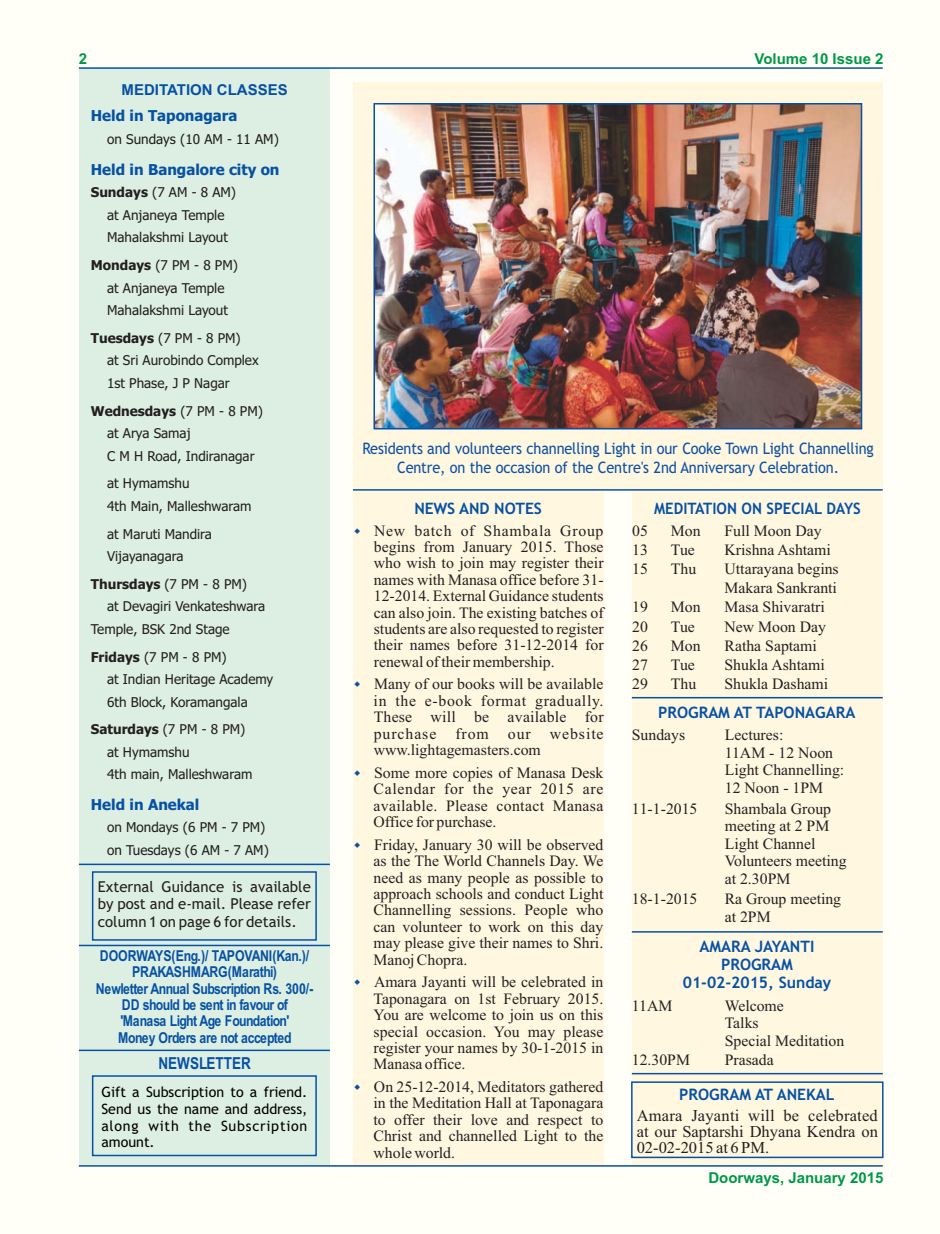
<style>
.page{position:relative;width:940px;height:1234px;background:#fff}
.page>*{position:absolute;margin:0;border:0;box-sizing:border-box;transform-origin:0 0}
.t1{font:16.5px/15.9px "Times New Roman";color:#231f20;text-align:justify}
.t2{font:700 16.5px "Arial Narrow";color:#0651a4}
.t3{font:15.75px/16.4px "Times New Roman";color:#231f20;text-align:justify}
.t4{font:15.75px/19.5px "Trebuchet MS";letter-spacing:-.01em;color:#0e51a4;text-align:center;scale:.92 1}
.t5{font:700 15.75px/18.1px "Trebuchet MS";color:#0651a4;text-align:center}
.t6{font:700 15.75px "Trebuchet MS";color:#0651a4;scale:.95 1}
.t7{font:700 15px/16.4px "Arial Narrow";letter-spacing:-.045em;color:#0651a4;text-align:center}
.t8{font:15px/17.4px "Trebuchet MS";color:#231f20;text-align:justify}
.t9{font:700 15px "Tahoma";color:#0651a4}
.t10{font:700 15px "Arial";color:#00984a}
.t11{font:700 15px "Arial";color:#0651a4}
.t12{font:14.25px/16.5px "Trebuchet MS";letter-spacing:.025em;color:#000001;text-align:justify}
.t13{font:13.5px/22.5px "Tahoma";color:#231f20}
.t14{font:700 13.5px "Tahoma";color:#231f20}
.s1{font-weight:700}
.s2{font-weight:400}
</style>
<div class="page">
<div style="left:0;top:0;width:940px;height:1233px;background:#fffef7"></div>
<div style="left:79px;top:68px;width:251px;height:1097px;background:#ddefe2"></div>
<hr style="left:79px;top:863px;width:251px;height:1px;background:#0651a4">
<div style="left:92px;top:871px;width:225px;height:69px;border:2px solid #0651a4"></div>
<div style="left:92px;top:1074px;width:225px;height:81px;border:2px solid #0651a4"></div>
<hr style="left:79px;top:1049px;width:251px;height:1px;background:#0651a4">
<hr style="left:79px;top:944px;width:251px;height:2px;background:#0651a4">
<hr style="left:79px;top:67px;width:803px;height:2px;background:#0651a4">
<div style="left:353px;top:490px;width:251px;height:675px;background:#fff7e0"></div>
<div style="left:632px;top:490px;width:250px;height:675px;background:#fff7e0"></div>
<div style="left:353px;top:82px;width:529px;height:408px;background:#fff7e0"></div>
<hr style="left:353px;top:489px;width:529px;height:1px;background:#0651a4">
<hr style="left:79px;top:1164px;width:803px;height:2px;background:#0651a4">
<img style="left:376px;top:106px;width:483px;height:320px">
<div style="left:373px;top:103px;width:489px;height:326px;border:2px solid #0651a4"></div>
<div style="left:631px;top:1081px;width:252px;height:76px;border:2px solid #0651a4"></div>
<hr style="left:632px;top:1072px;width:250px;height:2px;background:#0651a4">
<hr style="left:632px;top:930px;width:250px;height:2px;background:#0651a4">
<hr style="left:632px;top:696px;width:250px;height:2px;background:#0651a4">
<p class="t10" style="left:79px;top:53px;width:10px">2</p>
<p class="t10" style="left:754px;top:53px;width:130px">Volume 10 Issue 2</p>
<p class="t11" style="left:122px;top:84px;width:168px">MEDITATION CLASSES</p>
<p class="t9" style="left:91px;top:110px;width:148px">Held in Taponagara</p>
<p class="t13" style="left:107px;top:129px;width:173px">on Sundays (10 AM - 11 AM)</p>
<p class="t9" style="left:91px;top:163px;width:190px">Held in Bangalore city on</p>
<p class="t13" style="left:107px;top:182px;width:130px;text-indent:-16px"><span class="s1">Sundays</span> (7 AM - 8 AM) at Anjaneya Temple<br>Mahalakshmi Layout</p>
<p class="t13" style="left:91px;top:255px;width:149px;text-align:center"><span class="s1">Mondays</span> (7 PM - 8 PM) at Anjaneya Temple<br>Mahalakshmi Layout</p>
<p class="t13" style="left:107px;top:328px;width:153px;text-indent:-16px"><span class="s1">Tuesdays</span> (7 PM - 8 PM)<br>at Sri Aurobindo Complex<br>1st Phase, J P Nagar</p>
<p class="t13" style="left:107px;top:400px;width:157px;text-indent:-16px"><span class="s1">Wednesdays</span> (7 PM - 8 PM) at Arya Samaj<br>C M H Road, Indiranagar</p>
<p class="t13" style="left:107px;top:473px;width:146px">at Hymamshu<br>4th Main, Malleshwaram</p>
<p class="t13" style="left:107px;top:523px;width:106px">at Maruti Mandira<br>Vijayanagara</p>
<p class="t14" style="left:91px;top:578px;width:158px">Thursdays <span class="s2">(7 PM - 8 PM)</span></p>
<p class="t13" style="left:107px;top:596px;width:160px">at Devagiri Venkateshwara</p>
<p class="t13" style="left:91px;top:618px;width:140px">Temple, BSK 2nd Stage</p>
<p class="t13" style="left:107px;top:646px;width:168px;text-indent:-16px"><span class="s1">Fridays</span> (7 PM - 8 PM)<br>at Indian Heritage Academy<br>6th Block, Koramangala</p>
<p class="t13" style="left:107px;top:719px;width:147px;text-indent:-16px"><span class="s1">Saturdays</span> (7 PM - 8 PM) at Hymamshu<br>4th main, Malleshwaram</p>
<p class="t9" style="left:91px;top:797px;width:110px">Held in Anekal</p>
<p class="t13" style="left:107px;top:817px;width:163px">on Mondays (6 PM - 7 PM) on Tuesdays (6 AM - 7 AM)</p>
<p class="t8" style="left:98px;top:879px;width:215px">External Guidance is available by post and e-mail. Please refer column 1 on page 6 for details.</p>
<p class="t4" style="left:362px;top:439px;width:557px">Residents and volunteers channelling Light in our Cooke Town Light Channelling<br>Centre, on the occasion of the Centre's 2nd Anniversary Celebration.</p>
<p class="t5" style="left:414px;top:500px;width:129px">NEWS AND NOTES</p>
<p class="t6" style="left:654px;top:502px;width:219px">MEDITATION ON SPECIAL DAYS</p>
<p class="t3" style="left:374px;top:523px;width:231px">New batch of Shambala Group begins from January 2015. Those who wish to join may register their names with Manasa office before 31- 12-2014. External Guidance students can also join. The existing batches of students are also requested to register their names before 31-12-2014 for renewal of their membership.</p>
<p class="t3" style="left:374px;top:677px;width:231px">Many of our books will be available in the e-book format gradually.<br>These will be available for purchase from our website www.lightagemasters.com</p>
<p class="t3" style="left:373px;top:765px;width:231px">Some more copies of Manasa Desk Calendar for the year 2015 are available. Please contact Manasa Office for purchase.</p>
<p class="t3" style="left:373px;top:837px;width:231px">Friday, January 30 will be observed as the The World Channels Day. We need as many people as possible to approach schools and conduct Light Channelling sessions. People who can volunteer to work on this day may please give their names to Shri.<br>Manoj Chopra.</p>
<p class="t3" style="left:373px;top:975px;width:231px">Amara Jayanti will be celebrated in Taponagara on 1st February 2015.<br>You are welcome to join us on this special occasion. You may please register your names by 30-1-2015 in Manasa office.</p>
<p class="t3" style="left:373px;top:1079px;width:231px">On 25-12-2014, Meditators gathered in the Meditation Hall at Taponagara to offer their love and respect to Christ and channelled Light to the whole world.</p>
<p class="t3" style="left:632px;top:523px;width:17px">05</p>
<p class="t3" style="left:671px;top:523px;width:31px">Mon</p>
<p class="t3" style="left:724px;top:523px;width:99px">Full Moon Day</p>
<p class="t3" style="left:632px;top:542px;width:17px">13</p>
<p class="t3" style="left:671px;top:542px;width:25px">Tue</p>
<p class="t3" style="left:724px;top:542px;width:108px">Krishna Ashtami</p>
<p class="t3" style="left:632px;top:562px;width:17px">15</p>
<p class="t3" style="left:671px;top:562px;width:27px">Thu</p>
<p class="t3" style="left:724px;top:560px;width:116px;line-height:19.2px">Uttarayana begins<br>Makara Sankranti</p>
<p class="t3" style="left:632px;top:600px;width:17px">19</p>
<p class="t3" style="left:671px;top:600px;width:31px">Mon</p>
<p class="t3" style="left:724px;top:600px;width:102px">Masa Shivaratri</p>
<p class="t3" style="left:632px;top:619px;width:17px">20</p>
<p class="t3" style="left:671px;top:619px;width:25px">Tue</p>
<p class="t3" style="left:724px;top:619px;width:103px">New Moon Day</p>
<p class="t3" style="left:632px;top:638px;width:17px">26</p>
<p class="t3" style="left:671px;top:638px;width:31px">Mon</p>
<p class="t3" style="left:724px;top:638px;width:94px">Ratha Saptami</p>
<p class="t3" style="left:632px;top:657px;width:17px">27</p>
<p class="t3" style="left:671px;top:657px;width:25px">Tue</p>
<p class="t3" style="left:724px;top:657px;width:102px">Shukla Ashtami</p>
<p class="t3" style="left:632px;top:677px;width:17px">29</p>
<p class="t3" style="left:671px;top:677px;width:27px">Thu</p>
<p class="t3" style="left:724px;top:677px;width:105px">Shukla Dashami</p>
<p class="t5" style="left:658px;top:704px;width:199px">PROGRAM AT TAPONAGARA</p>
<p class="t3" style="left:632px;top:728px;width:55px">Sundays</p>
<p class="t3" style="left:725px;top:727px;width:121px;line-height:17.4px;text-align:left">Lectures:<br>11AM - 12 Noon<br>Light Channelling:<br>12 Noon - 1PM</p>
<p class="t3" style="left:632px;top:801px;width:67px">11-1-2015</p>
<p class="t3" style="left:725px;top:801px;width:123px;line-height:17.4px;text-align:left">Shambala Group meeting at 2 PM<br>Light Channel<br>Volunteers meeting at 2.30PM</p>
<p class="t3" style="left:632px;top:892px;width:67px">18-1-2015</p>
<p class="t3" style="left:725px;top:891px;width:118px;line-height:17.4px">Ra Group meeting at 2PM</p>
<p class="t5" style="left:683px;top:938px;width:150px">AMARA JAYANTI<br>PROGRAM<br>01-02-2015, Sunday</p>
<p class="t7" style="left:96px;top:948px;width:219px">DOORWAYS(Eng.)/ TAPOVANI(Kan.)/<br>PRAKASHMARG(Marathi)<br>Newletter Annual Subscription Rs. 300/-<br>DD should be sent in favour of<br>'Manasa Light Age Foundation'<br>Money Orders are not accepted</p>
<p class="t3" style="left:632px;top:998px;width:42px">11AM</p>
<p class="t3" style="left:725px;top:998px;width:121px;line-height:17.4px;text-align:left">Welcome<br>Talks<br>Special Meditation</p>
<p class="t3" style="left:632px;top:1052px;width:60px">12.30PM</p>
<p class="t3" style="left:725px;top:1052px;width:50px">Prasada</p>
<p class="t2" style="left:158px;top:1056px;width:94px">NEWSLETTER</p>
<p class="t12" style="left:101px;top:1085px;width:207px">Gift a Subscription to a friend.<br>Send us the name and address, along with the Subscription amount.</p>
<p class="t5" style="left:679px;top:1086px;width:157px">PROGRAM AT ANEKAL</p>
<p class="t1" style="left:636px;top:1108px;width:243px">Amara Jayanti will be celebrated at our Saptarshi Dhyana Kendra on 02-02-2015 at 6 PM.</p>
<p class="t10" style="left:708px;top:1171px;width:177px">Doorways, January 2015</p>
</div>
